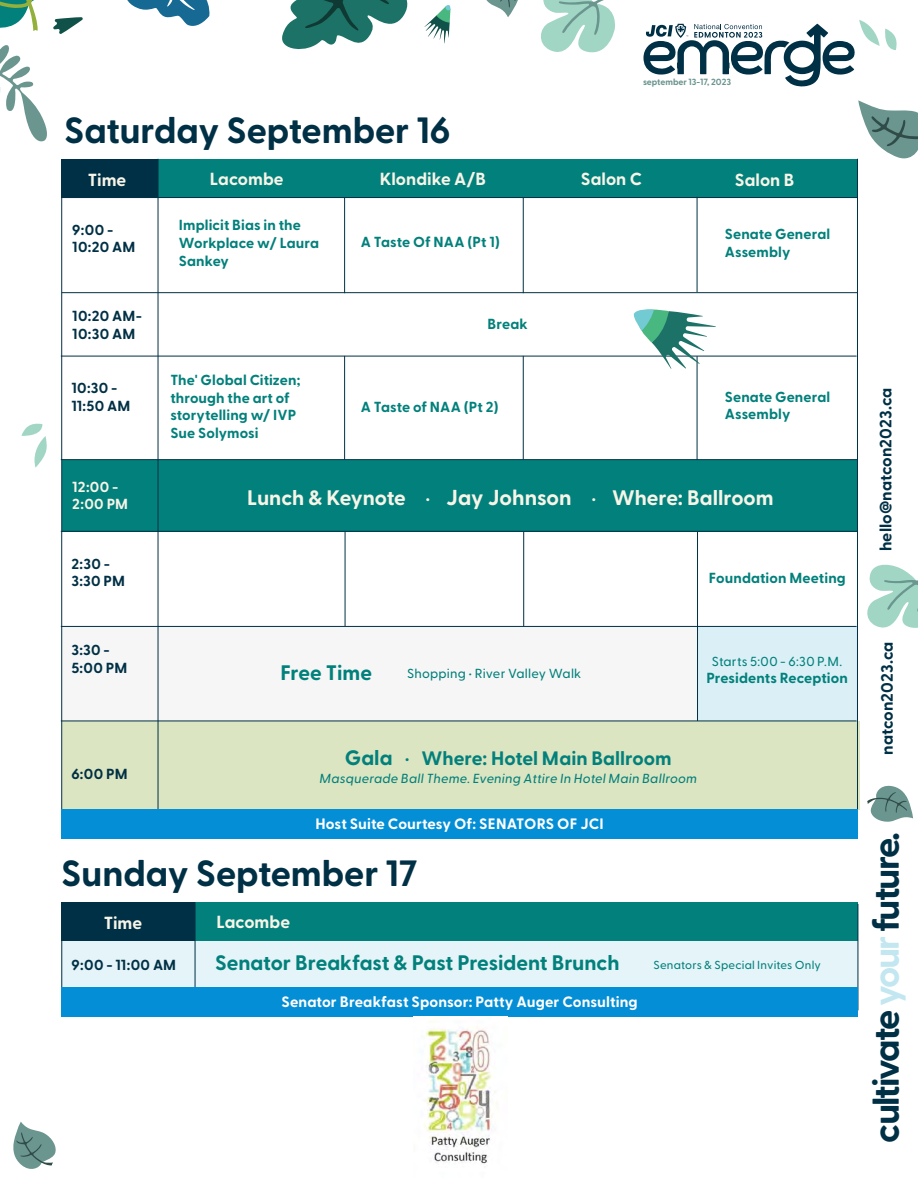
<style>
.page{position:relative;width:918px;height:1188px;background:#fff}
.page>*{position:absolute;margin:0;border:0;box-sizing:border-box;transform-origin:0 0}
.t1{font:700 36.6px "Greycliff CF";letter-spacing:-.05em;color:#003045}
.t2{font:700 36.45px "Greycliff CF";letter-spacing:-.005em;color:#003045}
.t3{font:700 21px "Greycliff CF";letter-spacing:-.005em;color:#02807b}
.t4{font:700 21px "Greycliff CF";letter-spacing:-.005em;color:#f7f4e8}
.t5{font:700 19.5px "Greycliff CF";color:#02807b}
.t6{font:700 17.55px "Greycliff CF";color:#f7f4e8}
.t7{font:700 16.5px "Greycliff CF";color:#003045}
.t8{font:700 15px "Greycliff CF";letter-spacing:.005em;color:#fff}
.t9{font:700 14.55px/17.5px "Greycliff CF";letter-spacing:.01em;color:#02807b}
.t10{font:700 14.55px/17.5px "Greycliff CF";letter-spacing:.025em;color:#003045}
.t11{font:700 14.55px/17.5px "Greycliff CF";letter-spacing:.025em;color:#f7f4e8}
.t12{font:italic 500 13.2px "Greycliff CF";letter-spacing:.015em;color:#02807b}
.t13{font:500 13.2px "Greycliff CF";letter-spacing:.015em;color:#02807b}
.t14{font:500 11.7px "Greycliff CF";letter-spacing:.02em;color:#02807b}
.t15{font:700 9px "Greycliff CF";letter-spacing:-.005em;color:#6b958f}
.s1{font-weight:500;font-size:19.5px}
.s2{font-size:21.6px}
.s3{font-size:21px}
.s4{font-weight:500}
.s5{color:#c2e7f0}
</style>
<div class="page">
<div style="left:62px;top:721px;width:797px;height:88px;background:#dce5c1"></div>
<div style="left:62px;top:626px;width:636px;height:95px;background:#f6f6f6"></div>
<div style="left:62px;top:460px;width:795px;height:72px;background:#02807b"></div>
<div style="left:698px;top:626px;width:159px;height:95px;background:#daf0f6"></div>
<div style="left:61px;top:902px;width:193px;height:39px;background:#003045"></div>
<div style="left:196px;top:902px;width:662px;height:39px;background:#02807b"></div>
<div style="left:62px;top:159px;width:96px;height:39px;background:#003045"></div>
<div style="left:62px;top:941px;width:796px;height:47px;background:#e4f4f8"></div>
<hr style="left:62px;top:987px;width:792px;height:1px;background:#003045">
<hr style="left:195px;top:902px;width:1px;height:86px;background:#003045">
<hr style="left:62px;top:906px;width:1px;height:82px;background:#003045">
<hr style="left:858px;top:904px;width:1px;height:106px;background:#003045">
<div style="left:158px;top:159px;width:699px;height:39px;background:#02807b"></div>
<hr style="left:158px;top:159px;width:1px;height:657px;background:#003045">
<hr style="left:344px;top:198px;width:1px;height:95px;background:#003045">
<hr style="left:344px;top:356px;width:1px;height:104px;background:#003045">
<hr style="left:523px;top:198px;width:1px;height:95px;background:#003045">
<hr style="left:523px;top:356px;width:1px;height:104px;background:#003045">
<hr style="left:697px;top:197px;width:1px;height:95px;background:#003045">
<hr style="left:697px;top:356px;width:1px;height:104px;background:#003045">
<hr style="left:345px;top:531px;width:1px;height:95px;background:#003045">
<hr style="left:523px;top:531px;width:1px;height:95px;background:#003045">
<hr style="left:697px;top:532px;width:1px;height:189px;background:#003045">
<hr style="left:857px;top:159px;width:1px;height:657px;background:#003045">
<hr style="left:61px;top:198px;width:1px;height:618px;background:#003045">
<hr style="left:62px;top:292px;width:795px;height:1px;background:#003045">
<hr style="left:62px;top:197px;width:795px;height:1px;background:#003045">
<hr style="left:61px;top:356px;width:796px;height:1px;background:#003045">
<hr style="left:61px;top:626px;width:796px;height:1px;background:#003045">
<hr style="left:61px;top:531px;width:797px;height:1px;background:#003045">
<hr style="left:61px;top:721px;width:796px;height:1px;background:#003045">
<hr style="left:61px;top:459px;width:797px;height:1px;background:#003045">
<svg style="left:541px;top:0;width:74px;height:53px"></svg>
<svg style="left:867px;top:564px;width:51px;height:64px"></svg>
<svg style="left:0;top:0;width:83px;height:142px"></svg>
<svg style="left:424px;top:5px;width:26px;height:38px"></svg>
<svg style="left:632px;top:309px;width:84px;height:60px"></svg>
<svg style="left:643px;top:20px;width:254px;height:67px"></svg>
<svg style="left:127px;top:0;width:83px;height:26px"></svg>
<svg style="left:282px;top:0;width:126px;height:50px"></svg>
<svg style="left:486px;top:0;width:32px;height:17px"></svg>
<svg style="left:867px;top:785px;width:46px;height:37px"></svg>
<svg style="left:13px;top:1122px;width:43px;height:47px"></svg>
<svg style="left:858px;top:100px;width:60px;height:59px"></svg>
<svg style="left:21px;top:423px;width:26px;height:45px"></svg>
<div style="left:61px;top:809px;width:797px;height:30px;background:#038ed6"></div>
<div style="left:61px;top:988px;width:797px;height:29px;background:#038ed6"></div>
<img style="left:414px;top:1016px;width:94px;height:148px">
<h2 class="t2" style="left:64px;top:108px;width:388px">Saturday September 16</h2>
<p class="t15" style="left:643px;top:77px;width:89px">september 13-17, 2023</p>
<p class="t6" style="left:88px;top:169px;width:40px">Time</p>
<p class="t6" style="left:210px;top:169px;width:75px">Lacombe</p>
<p class="t6" style="left:380px;top:169px;width:108px">Klondike A/B</p>
<p class="t6" style="left:581px;top:169px;width:63px">Salon C</p>
<p class="t6" style="left:735px;top:169px;width:61px">Salon B</p>
<p class="t10" style="left:72px;top:221px;width:65px">9:00 -<br>10:20 AM</p>
<p class="t9" style="left:179px;top:217px;width:142px">Implicit Bias in the<br>Workplace w/ Laura<br>Sankey</p>
<p class="t10" style="left:72px;top:308px;width:71px">10:20 AM-<br>10:30 AM</p>
<p class="t10" style="left:71px;top:380px;width:60px">10:30 -<br>11:50 AM</p>
<p class="t9" style="left:170px;top:372px;width:132px">The' Global Citizen; through the art of storytelling w/ IVP<br>Sue Solymosi</p>
<p class="t9" style="left:361px;top:234px;width:141px">A Taste Of NAA (Pt 1)</p>
<p class="t9" style="left:725px;top:226px;width:107px">Senate General<br>Assembly</p>
<p class="t9" style="left:487px;top:316px;width:42px">Break</p>
<p class="t9" style="left:361px;top:399px;width:139px">A Taste of NAA (Pt 2)</p>
<p class="t9" style="left:725px;top:388px;width:107px">Senate General<br>Assembly</p>
<p class="t11" style="left:72px;top:478px;width:57px">12:00 -<br>2:00 PM</p>
<p class="t10" style="left:71px;top:555px;width:55px">2:30 -<br>3:30 PM</p>
<p class="t10" style="left:71px;top:642px;width:58px">3:30 -<br>5:00 PM</p>
<p class="t10" style="left:71px;top:765px;width:58px">6:00 PM</p>
<h3 class="t4" style="left:247px;top:485px;width:528px">Lunch &amp; Keynote <span class="s1">•</span> <span class="s2">Jay Johnson</span> <span class="s1">•</span> Where: Ballroom</h3>
<p class="t9" style="left:709px;top:570px;width:138px">Foundation Meeting</p>
<h3 class="t3" style="left:280px;top:660px;width:93px">Free Time</h3>
<p class="t13" style="left:407px;top:665px;width:176px">Shopping • River Valley Walk</p>
<p class="t13" style="left:712px;top:654px;width:132px">Starts 5:00 - 6:30 P.M.</p>
<p class="t9" style="left:706px;top:670px;width:143px">Presidents Reception</p>
<h3 class="t5" style="left:345px;top:747px;width:328px"><span class="s3">Gala</span> <span class="s4">•</span> Where: Hotel Main Ballroom</h3>
<p class="t12" style="left:320px;top:770px;width:379px">Masquerade Ball Theme. Evening Attire In Hotel Main Ballroom</p>
<p class="t8" style="left:315px;top:815px;width:290px">Host Suite Courtesy Of: SENATORS OF JCI</p>
<h2 class="t2" style="left:61px;top:851px;width:358px">Sunday September 17</h2>
<p class="t6" style="left:104px;top:913px;width:40px">Time</p>
<p class="t6" style="left:216px;top:911px;width:75px">Lacombe</p>
<p class="t10" style="left:72px;top:957px;width:106px">9:00 - 11:00 AM</p>
<h3 class="t3" style="left:215px;top:950px;width:406px">Senator Breakfast &amp; Past President Brunch</h3>
<p class="t14" style="left:653px;top:958px;width:169px">Senators &amp; Special Invites Only</p>
<p class="t8" style="left:281px;top:993px;width:358px">Senator Breakfast Sponsor: Patty Auger Consulting</p>
<p class="t7" style="left:876px;top:551px;width:165px;rotate:-90deg">hello@natcon2023.ca</p>
<p class="t7" style="left:877px;top:755px;width:115px;rotate:-90deg">natcon2023.ca</p>
<h1 class="t1" style="left:864px;top:1143px;width:312px;rotate:-90deg">cultivate <span class="s5">your</span>future.</h1>
</div>
